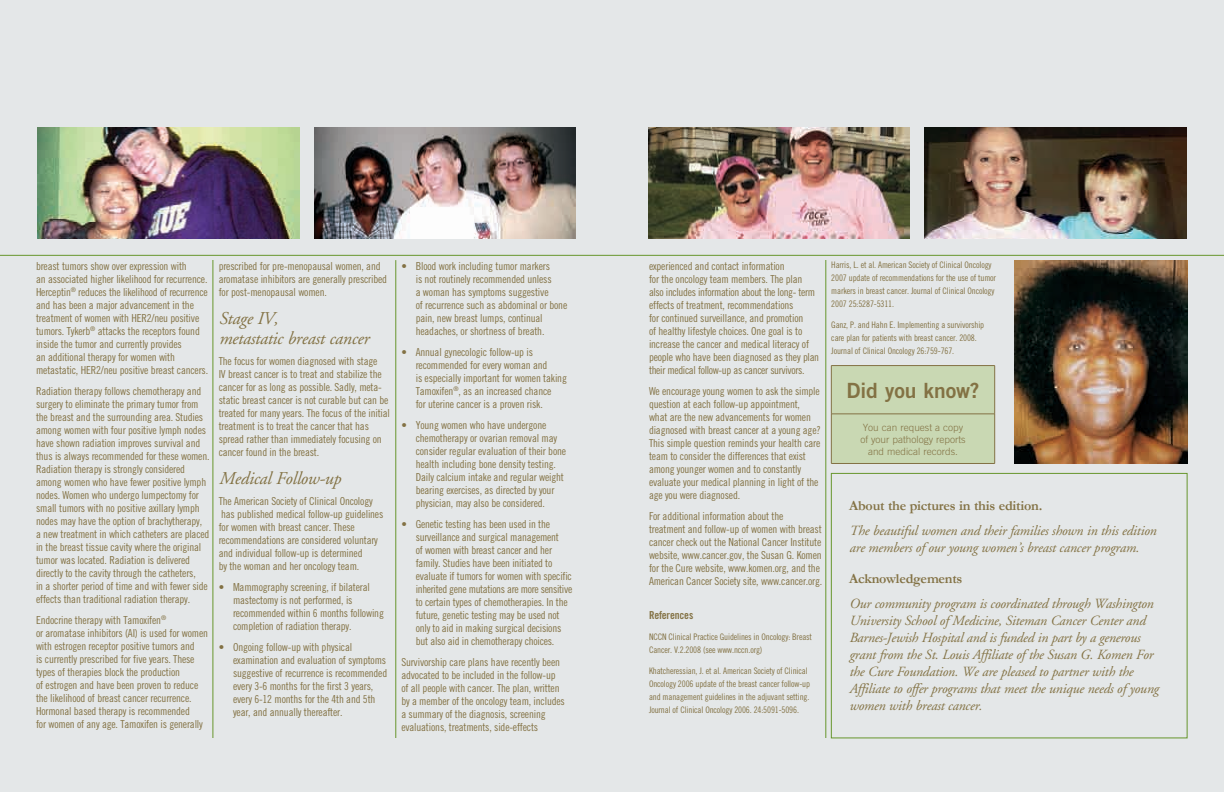
<style>
.page{position:relative;width:1224px;height:792px;background:#e4e7e8}
.page>*{position:absolute;margin:0;border:0;box-sizing:border-box;transform-origin:0 0}
.t1{font:21px "Trade Gothic Bold Two";color:#837244}
.t2{font:italic 18px/20px "Adobe Garamond";letter-spacing:-.015em;color:#837244}
.t3{font:italic 14px/17px "Adobe Garamond";letter-spacing:-.015em;color:#837244}
.t4{font:700 14px "Garamond";letter-spacing:-.015em;color:#837244}
.t5{font:11px/13px "Trade Gothic Cond Eighteen";letter-spacing:-.015em;color:#837244}
.t6{font:11px "Trade Gothic Bold Cond Twenty";letter-spacing:-.015em;color:#837244}
.t7{font:300 10px/12px "Trade Gothic";color:#837244;text-align:center}
.t8{font:9px/13px "Trade Gothic Cond Eighteen";letter-spacing:-.015em;color:#837244}
</style>
<div class="page">
<hr style="left:0;top:255px;width:1224px;height:1px;background:#67962d">
<hr style="left:213px;top:260px;width:1px;height:478px;background:#67962d">
<hr style="left:826px;top:260px;width:1px;height:478px;background:#67962d">
<hr style="left:396px;top:260px;width:1px;height:478px;background:#67962d">
<img style="left:648px;top:128px;width:262px;height:110px">
<img style="left:37px;top:128px;width:262px;height:110px">
<img style="left:925px;top:128px;width:262px;height:110px">
<img style="left:314px;top:128px;width:262px;height:110px">
<div style="left:832px;top:366px;width:163px;height:97px;background:#c9d8b3"></div>
<hr style="left:831px;top:365px;width:164px;height:1px;background:#837244">
<hr style="left:831px;top:366px;width:1px;height:48px;background:#837244">
<hr style="left:995px;top:366px;width:1px;height:48px;background:#837244">
<hr style="left:831px;top:414px;width:164px;height:1px;background:#837244">
<hr style="left:831px;top:414px;width:1px;height:49px;background:#837244">
<hr style="left:995px;top:414px;width:1px;height:49px;background:#837244">
<hr style="left:831px;top:463px;width:164px;height:1px;background:#837244">
<div style="left:831px;top:473px;width:356px;height:265px;border:1px solid #67962d"></div>
<img style="left:1014px;top:260px;width:173px;height:204px">
<p class="t5" style="left:36px;top:259px;width:174px">breast tumors show over expression with<br>an associated higher likelihood for recurrence.<br>Herceptin<sup>®</sup> reduces the likelihood of recurrence and has been a major advancement in the treatment of women with HER2/neu positive tumors. Tykerb<sup>®</sup> attacks the receptors found inside the tumor and currently provides<br>an additional therapy for women with metastatic, HER2/neu positive breast cancers.</p>
<p class="t5" style="left:36px;top:384px;width:175px">Radiation therapy follows chemotherapy and surgery to eliminate the primary tumor from the breast and the surrounding area. Studies among women with four positive lymph nodes have shown radiation improves survival and thus is always recommended for these women.<br>Radiation therapy is strongly considered among women who have fewer positive lymph nodes. Women who undergo lumpectomy for small tumors with no positive axillary lymph nodes may have the option of brachytherapy, a new treatment in which catheters are placed in the breast tissue cavity where the original tumor was located. Radiation is delivered directly to the cavity through the catheters,<br>in a shorter period of time and with fewer side effects than traditional radiation therapy.</p>
<p class="t5" style="left:36px;top:613px;width:174px">Endocrine therapy with Tamoxifen<sup>®<br></sup>or aromatase inhibitors (AI) is used for women with estrogen receptor positive tumors and<br>is currently prescribed for five years. These types of therapies block the production<br>of estrogen and have been proven to reduce the likelihood of breast cancer recurrence.<br>Hormonal based therapy is recommended<br>for women of any age. Tamoxifen is generally</p>
<p class="t5" style="left:219px;top:259px;width:170px">prescribed for pre-menopausal women, and aromatase inhibitors are generally prescribed for post-menopausal women.</p>
<h2 class="t2" style="left:219px;top:309px;width:152px">Stage IV,<br>metastatic breast cancer</h2>
<p class="t5" style="left:219px;top:354px;width:173px">The focus for women diagnosed with stage<br>IV breast cancer is to treat and stabilize the cancer for as long as possible. Sadly, meta&shy;static breast cancer is not curable but can be treated for many years. The focus of the initial treatment is to treat the cancer that has spread rather than immediately focusing on cancer found in the breast.</p>
<h2 class="t2" style="left:219px;top:469px;width:124px">Medical Follow-up</h2>
<p class="t5" style="left:219px;top:494px;width:166px">The American Society of Clinical Oncology has published medical follow-up guidelines for women with breast cancer. These recommendations are considered voluntary and individual follow-up is determined<br>by the woman and her oncology team.</p>
<p class="t5" style="left:233px;top:580px;width:152px;text-indent:-14px">• Mammography screening, if bilateral mastectomy is not performed, is recommended within 6 months following completion of radiation therapy.</p>
<p class="t5" style="left:233px;top:640px;width:156px;text-indent:-14px">• Ongoing follow-up with physical examination and evaluation of symptoms suggestive of recurrence is recommended every 3-6 months for the first 3 years, every 6-12 months for the 4th and 5th year, and annually thereafter.</p>
<p class="t5" style="left:416px;top:259px;width:153px;text-indent:-14px">• Blood work including tumor markers<br>is not routinely recommended unless<br>a woman has symptoms suggestive<br>of recurrence such as abdominal or bone pain, new breast lumps, continual headaches, or shortness of breath.</p>
<p class="t5" style="left:416px;top:345px;width:153px;text-indent:-14px">• Annual gynecologic follow-up is recommended for every woman and<br>is especially important for women taking Tamoxifen<sup>®</sup>, as an increased chance<br>for uterine cancer is a proven risk.</p>
<p class="t5" style="left:416px;top:418px;width:152px;text-indent:-14px">• Young women who have undergone chemotherapy or ovarian removal may consider regular evaluation of their bone health including bone density testing.<br>Daily calcium intake and regular weight bearing exercises, as directed by your physician, may also be considered.</p>
<p class="t5" style="left:416px;top:517px;width:158px;text-indent:-14px">• Genetic testing has been used in the surveillance and surgical management<br>of women with breast cancer and her family. Studies have been initiated to evaluate if tumors for women with specific inherited gene mutations are more sensitive to certain types of chemotherapies. In the future, genetic testing may be used not only to aid in making surgical decisions but also aid in chemotherapy choices.</p>
<p class="t5" style="left:401px;top:655px;width:165px">Survivorship care plans have recently been advocated to be included in the follow-up of all people with cancer. The plan, written by a member of the oncology team, includes a summary of the diagnosis, screening evaluations, treatments, side-effects</p>
<p class="t5" style="left:649px;top:259px;width:172px">experienced and contact information<br>for the oncology team members. The plan also includes information about the long- term effects of treatment, recommendations<br>for continued surveillance, and promotion<br>of healthy lifestyle choices. One goal is to increase the cancer and medical literacy of people who have been diagnosed as they plan their medical follow-up as cancer survivors.</p>
<p class="t5" style="left:649px;top:384px;width:173px">We encourage young women to ask the simple question at each follow-up appointment, what are the new advancements for women diagnosed with breast cancer at a young age?<br>This simple question reminds your health care team to consider the differences that exist among younger women and to constantly evaluate your medical planning in light of the age you were diagnosed.</p>
<p class="t5" style="left:649px;top:509px;width:175px">For additional information about the treatment and follow-up of women with breast cancer check out the National Cancer Institute website, www.cancer.gov, the Susan G. Komen for the Cure website, www.komen.org, and the American Cancer Society site, www.cancer.org.</p>
<p class="t6" style="left:649px;top:608px;width:46px">References</p>
<p class="t8" style="left:649px;top:630px;width:165px">NCCN Clinical Practice Guidelines in Oncology: Breast<br>Cancer. V.2.2008 (see www.nccn.org)</p>
<p class="t8" style="left:649px;top:664px;width:163px">Khatcheressian, J. et al. American Society of Clinical Oncology 2006 update of the breast cancer follow-up and management guidelines in the adjuvant setting.<br>Journal of Clinical Oncology 2006. 24:5091-5096.</p>
<p class="t8" style="left:831px;top:258px;width:166px">Harris, L. et al. American Society of Clinical Oncology 2007 update of recommendations for the use of tumor markers in breast cancer. Journal of Clinical Oncology 2007 25:5287-5311.</p>
<p class="t8" style="left:831px;top:318px;width:154px">Ganz, P. and Hahn E. Implementing a survivorship care plan for patients with breast cancer. 2008.<br>Journal of Clinical Oncology 26:759-767.</p>
<h1 class="t1" style="left:846px;top:378px;width:135px">Did you know?</h1>
<p class="t7" style="left:860px;top:421px;width:107px">You can request a copy of your pathology reports and medical records.</p>
<p class="t4" style="left:849px;top:497px;width:195px">About the pictures in this edition.</p>
<p class="t3" style="left:849px;top:523px;width:309px">The beautiful women and their families shown in this edition are members of our young women’s breast cancer program.</p>
<p class="t4" style="left:849px;top:570px;width:115px">Acknowledgements</p>
<p class="t3" style="left:849px;top:596px;width:311px">Our community program is coordinated through Washington University School of Medicine, Siteman Cancer Center and Barnes-Jewish Hospital and is funded in part by a generous grant from the St. Louis Affiliate of the Susan G. Komen For the Cure Foundation. We are pleased to partner with the Affiliate to offer programs that meet the unique needs of young women with breast cancer.</p>
</div>
